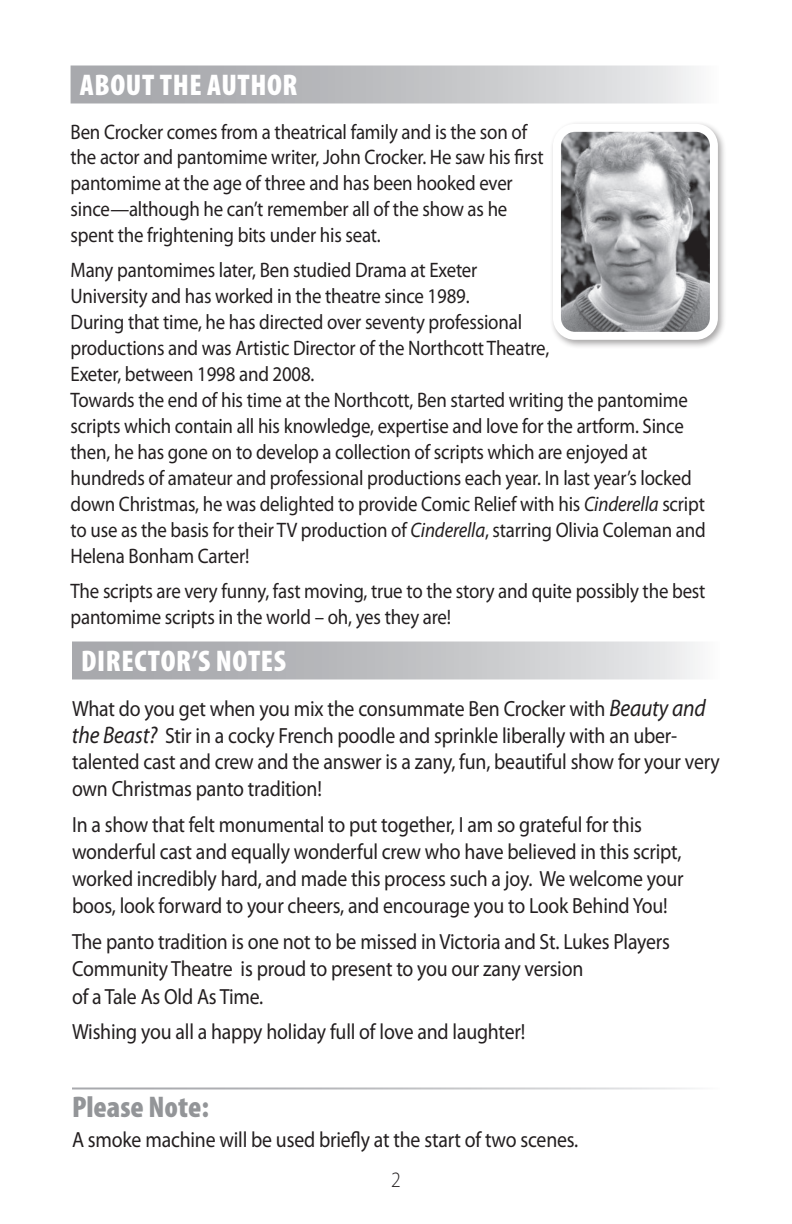
<style>
.page{position:relative;width:792px;height:1224px;background:#fff}
.page>*{position:absolute;margin:0;border:0;box-sizing:border-box;transform-origin:0 0}
.t1{font:900 condensed 30px "Myriad Pro";letter-spacing:.02em;color:#fff}
.t2{font:900 condensed 30px "Myriad Pro";color:#939598}
.t3{font:22px/27px "Myriad Pro";letter-spacing:-.01em;color:#231f20;scale:.9 1}
.t4{font:300 22px "Myriad Pro";color:#231f20;scale:.9 1}
.t5{font:21px/26px "Myriad Pro";letter-spacing:-.01em;color:#231f20;scale:.9 1}
.s1{font-style:italic}
.s2{font-style:italic;font-size:24px}
</style>
<div class="page">
<div style="left:72px;top:642px;width:648px;height:38px;background:linear-gradient(to right,#9c9da2,#ebeced)"></div>
<div style="left:71px;top:66px;width:648px;height:38px;background:linear-gradient(to right,#9c9da1,#ebeced)"></div>
<div style="left:549px;top:120px;width:178px;height:229px;background:#231f20;opacity:.4"></div>
<img style="left:557px;top:128px;width:157px;height:208px">
<div style="left:553px;top:124px;width:165px;height:216px;border:8px solid #fff;border-radius:18px"></div>
<h1 class="t1" style="left:80px;top:65px;width:219px">ABOUT THE AUTHOR</h1>
<p class="t5" style="left:71px;top:118px;width:527px">Ben Crocker comes from a theatrical family and is the son of the actor and pantomime writer, John Crocker. He saw his first pantomime at the age of three and has been hooked ever since—although he can’t remember all of the show as he spent the frightening bits under his seat.</p>
<p class="t5" style="left:71px;top:257px;width:707px">Many pantomimes later, Ben studied Drama at Exeter<br>University and has worked in the theatre since 1989.<br>During that time, he has directed over seventy professional<br>productions and was Artistic Director of the Northcott Theatre,<br>Exeter, between 1998 and 2008.<br>Towards the end of his time at the Northcott, Ben started writing the pantomime scripts which contain all his knowledge, expertise and love for the artform. Since then, he has gone on to develop a collection of scripts which are enjoyed at hundreds of amateur and professional productions each year. In last year’s locked down Christmas, he was delighted to provide Comic Relief with his <span class="s1">Cinderella</span> script to use as the basis for their TV production of <span class="s1">Cinderella</span>, starring Olivia Coleman and Helena Bonham Carter!</p>
<p class="t5" style="left:71px;top:578px;width:707px">The scripts are very funny, fast moving, true to the story and quite possibly the best pantomime scripts in the world – oh, yes they are!</p>
<h1 class="t1" style="left:81px;top:641px;width:206px">DIRECTOR’S NOTES</h1>
<p class="t3" style="left:72px;top:694px;width:721px">What do you get when you mix the consummate Ben Crocker with <span class="s2">Beauty and the Beast?</span> Stir in a cocky French poodle and sprinkle liberally with an uber&shy;talented cast and crew and the answer is a zany, fun, beautiful show for your very own Christmas panto tradition!</p>
<p class="t3" style="left:72px;top:811px;width:681px">In a show that felt monumental to put together, I am so grateful for this wonderful cast and equally wonderful crew who have believed in this script, worked incredibly hard, and made this process such a joy. We welcome your boos, look forward to your cheers, and encourage you to Look Behind You!</p>
<p class="t3" style="left:72px;top:928px;width:666px">The panto tradition is one not to be missed in Victoria and St. Lukes Players<br>Community Theatre is proud to present to you our zany version<br>of a Tale As Old As Time.</p>
<p class="t3" style="left:72px;top:1018px;width:505px">Wishing you all a happy holiday full of love and laughter!</p>
<h1 class="t2" style="left:72px;top:1087px;width:138px">Please Note:</h1>
<p class="t3" style="left:72px;top:1126px;width:564px">A smoke machine will be used briefly at the start of two scenes.</p>
<p class="t4" style="left:391px;top:1167px;width:12px">2</p>
</div>
